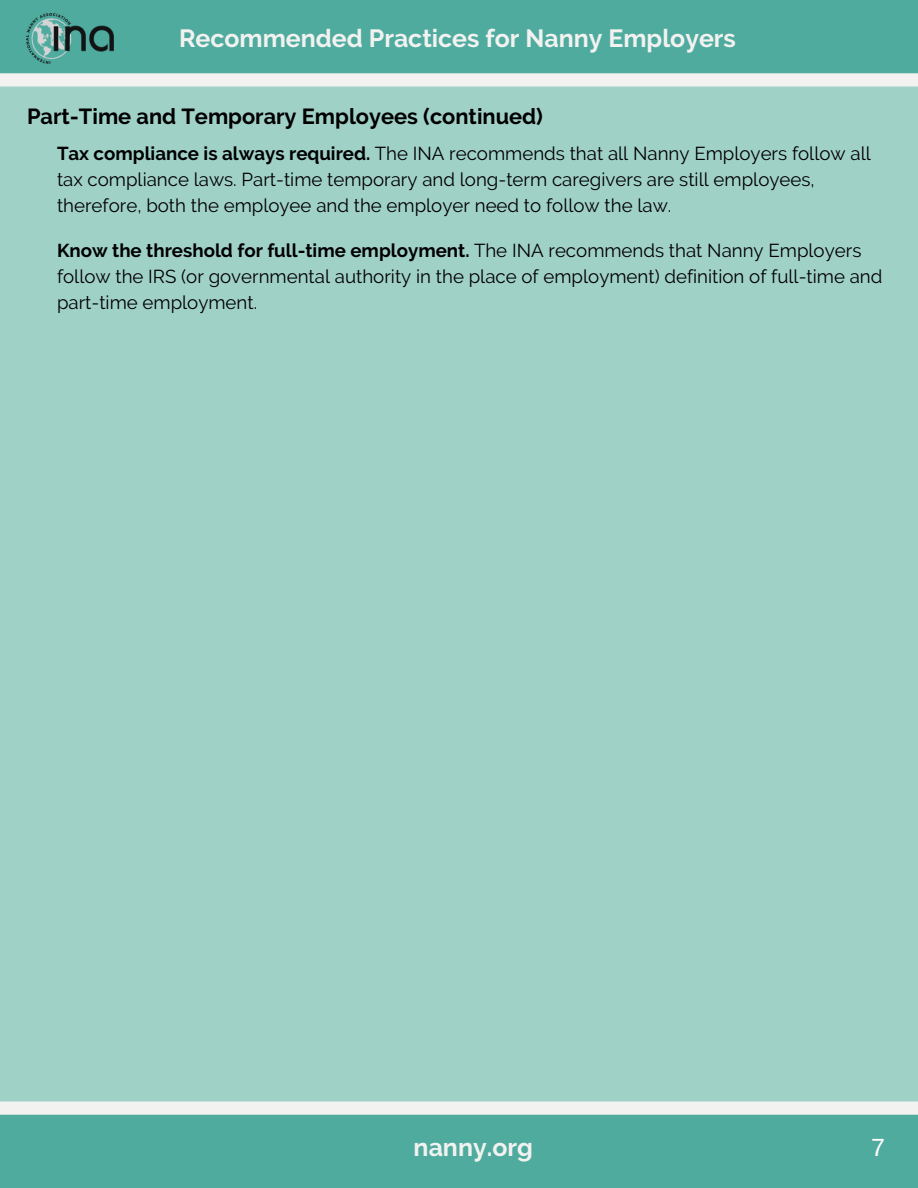
<style>
.page{position:relative;width:918px;height:1188px;background:#50ab9f}
.page>*{position:absolute;margin:0;border:0;box-sizing:border-box;transform-origin:0 0}
.t1{font:700 24.9px "Raleway";color:#f2f2f0}
.t2{font:24.9px "Arimo";color:#fff}
.t3{font:700 21.75px "Raleway";color:#000}
.t4{font:18.75px/25.8px "Raleway";color:#000}
.s1{font-weight:700}
</style>
<div class="page">
<div style="left:0;top:73px;width:918px;height:1042px;background:#a0d1c7"></div>
<img style="left:26px;top:14px;width:88px;height:49px">
<p class="t1" style="left:179px;top:23px;width:558px">Recommended Practices for Nanny Employers</p>
<p class="t3" style="left:27px;top:103px;width:517px">Part-Time and Temporary Employees (continued)</p>
<p class="t4" style="left:57px;top:140px;width:815px"><span class="s1">Tax compliance is always required.</span> The INA recommends that all Nanny Employers follow all tax compliance laws. Part-time temporary and long-term caregivers are still employees, therefore, both the employee and the employer need to follow the law.</p>
<p class="t4" style="left:57px;top:237px;width:827px"><span class="s1">Know the threshold for full-time employment.</span> The INA recommends that Nanny Employers follow the IRS (or governmental authority in the place of employment) definition of full-time and part-time employment.</p>
<p class="t1" style="left:414px;top:1132px;width:121px">nanny.org</p>
<p class="t2" style="left:871px;top:1133px;width:15px">7</p>
</div>
